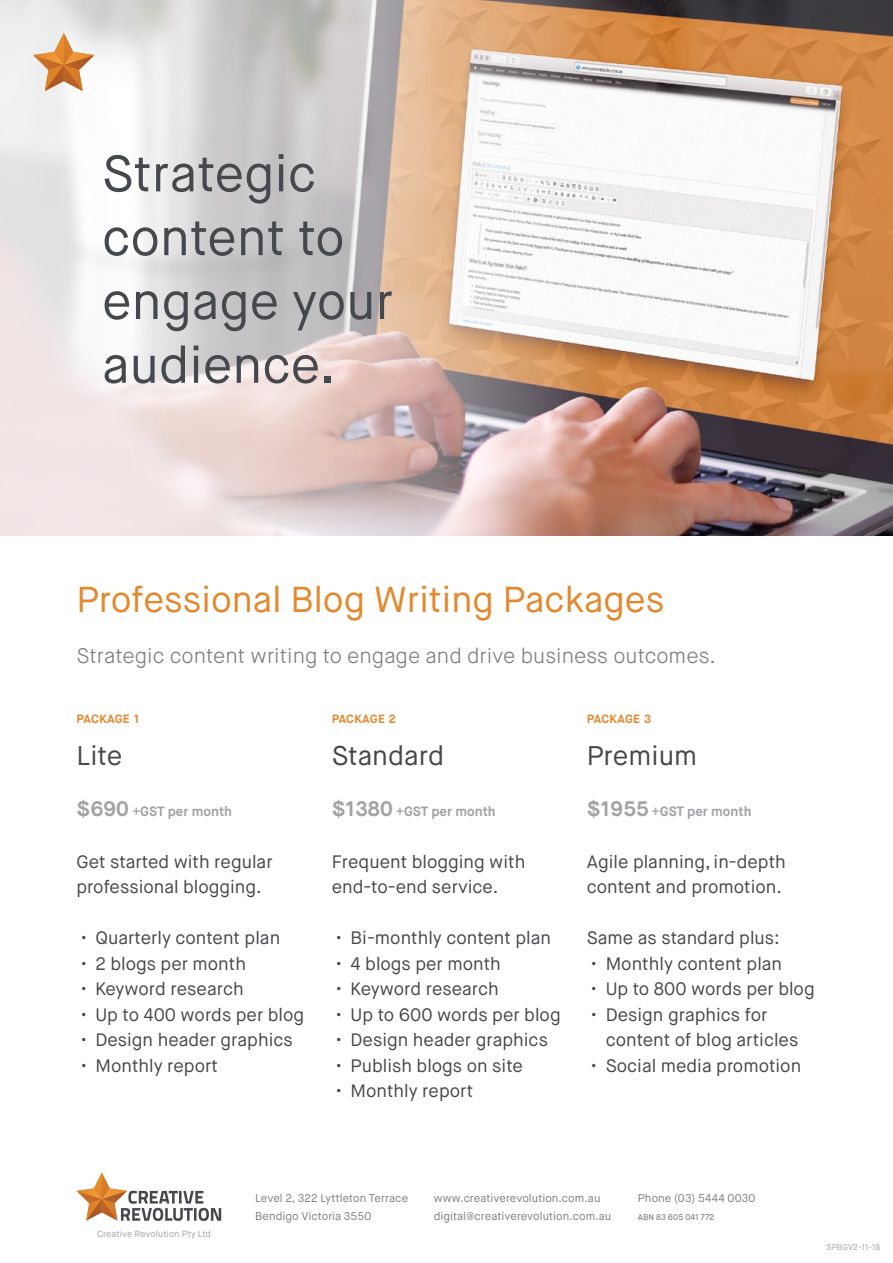
<style>
.page{position:relative;width:893px;height:1263px;background:#fff}
.page>*{position:absolute;margin:0;border:0;box-sizing:border-box;transform-origin:0 0}
.t1{font:51px/63.8px "Maison Neue";color:#45484d}
.t2{font:36px "Maison Neue";color:#e4882e}
.t3{font:27px "Maison Neue";color:#45484d}
.t4{font:300 21px "Maison Neue";color:#7d7f82}
.t5{font:18px/25.5px "Maison Neue";color:#45484d}
.t6{font:700 13.5px "Maison Neue";color:#a2a3a6}
.t7{font:700 12px "Maison Neue";letter-spacing:.015em;color:#e4882e}
.t8{font:11.25px/18px "Maison Neue";letter-spacing:.005em;color:#7d7f82}
.t9{font:9px "Maison Neue";letter-spacing:.01em;color:#a2a3a6}
.t10{font:500 8.25px "Maison Neue";letter-spacing:.015em;color:#7d7f82}
.t11{font:8.25px "Maison Neue";letter-spacing:.01em;color:#a2a3a6}
.s1{font-size:21px}
</style>
<div class="page">
<img style="left:600px;top:0;width:293px;height:536px">
<svg style="left:0;top:0;width:600px;height:536px"></svg>
<svg style="left:77px;top:1172px;width:144px;height:49px"></svg>
<svg style="left:33px;top:33px;width:61px;height:58px"></svg>
<h1 class="t1" style="left:102px;top:142px;width:293px">Strategic content to engage your audience.</h1>
<h2 class="t2" style="left:77px;top:577px;width:589px">Professional Blog Writing Packages</h2>
<p class="t4" style="left:77px;top:643px;width:641px">Strategic content writing to engage and drive business outcomes.</p>
<p class="t7" style="left:77px;top:712px;width:64px">PACKAGE 1</p>
<h3 class="t3" style="left:77px;top:739px;width:47px">Lite</h3>
<p class="t6" style="left:77px;top:803px;width:157px"><span class="s1">$690</span> +GST per month</p>
<p class="t5" style="left:77px;top:849px;width:198px">Get started with regular professional blogging.</p>
<p class="t5" style="left:81px;top:925px;width:201px">• Quarterly content plan</p>
<p class="t5" style="left:81px;top:951px;width:167px">• 2 blogs per month</p>
<p class="t5" style="left:81px;top:976px;width:164px">• Keyword research</p>
<p class="t5" style="left:81px;top:1002px;width:225px">• Up to 400 words per blog</p>
<p class="t5" style="left:81px;top:1027px;width:213px">• Design header graphics</p>
<p class="t5" style="left:81px;top:1053px;width:139px">• Monthly report</p>
<p class="t7" style="left:332px;top:712px;width:66px">PACKAGE 2</p>
<h3 class="t3" style="left:332px;top:739px;width:114px">Standard</h3>
<p class="t6" style="left:332px;top:803px;width:166px"><span class="s1">$1380</span> +GST per month</p>
<p class="t5" style="left:332px;top:849px;width:195px">Frequent blogging with end-to-end service.</p>
<p class="t5" style="left:336px;top:925px;width:216px">• Bi-monthly content plan</p>
<p class="t5" style="left:336px;top:951px;width:166px">• 4 blogs per month</p>
<p class="t5" style="left:336px;top:976px;width:164px">• Keyword research</p>
<p class="t5" style="left:336px;top:1002px;width:226px">• Up to 600 words per blog</p>
<p class="t5" style="left:336px;top:1027px;width:213px">• Design header graphics</p>
<p class="t5" style="left:336px;top:1053px;width:188px">• Publish blogs on site</p>
<p class="t5" style="left:336px;top:1078px;width:139px">• Monthly report</p>
<p class="t7" style="left:587px;top:712px;width:66px">PACKAGE 3</p>
<h3 class="t3" style="left:587px;top:739px;width:112px">Premium</h3>
<p class="t6" style="left:587px;top:803px;width:166px"><span class="s1">$1955</span> +GST per month</p>
<p class="t5" style="left:587px;top:849px;width:201px">Agile planning, in-depth content and promotion.</p>
<p class="t5" style="left:587px;top:925px;width:194px">Same as standard plus:</p>
<p class="t5" style="left:591px;top:951px;width:192px">• Monthly content plan</p>
<p class="t5" style="left:591px;top:976px;width:225px">• Up to 800 words per blog</p>
<p class="t5" style="left:606px;top:1002px;width:194px;text-indent:-14px">• Design graphics for content of blog articles</p>
<p class="t5" style="left:591px;top:1053px;width:211px">• Social media promotion</p>
<p class="t9" style="left:97px;top:1228px;width:115px">Creative Revolution Pty Ltd</p>
<p class="t8" style="left:255px;top:1190px;width:155px">Level 2, 322 Lyttleton Terrace<br>Bendigo Victoria 3550</p>
<p class="t8" style="left:638px;top:1190px;width:119px">Phone (03) 5444 0030</p>
<p class="t8" style="left:434px;top:1190px;width:179px">www.creativerevolution.com.au digital@creativerevolution.com.au</p>
<p class="t10" style="left:638px;top:1212px;width:78px">ABN 83 605 041 772</p>
<p class="t11" style="left:826px;top:1242px;width:55px">SPBGV2-11-18</p>
</div>
